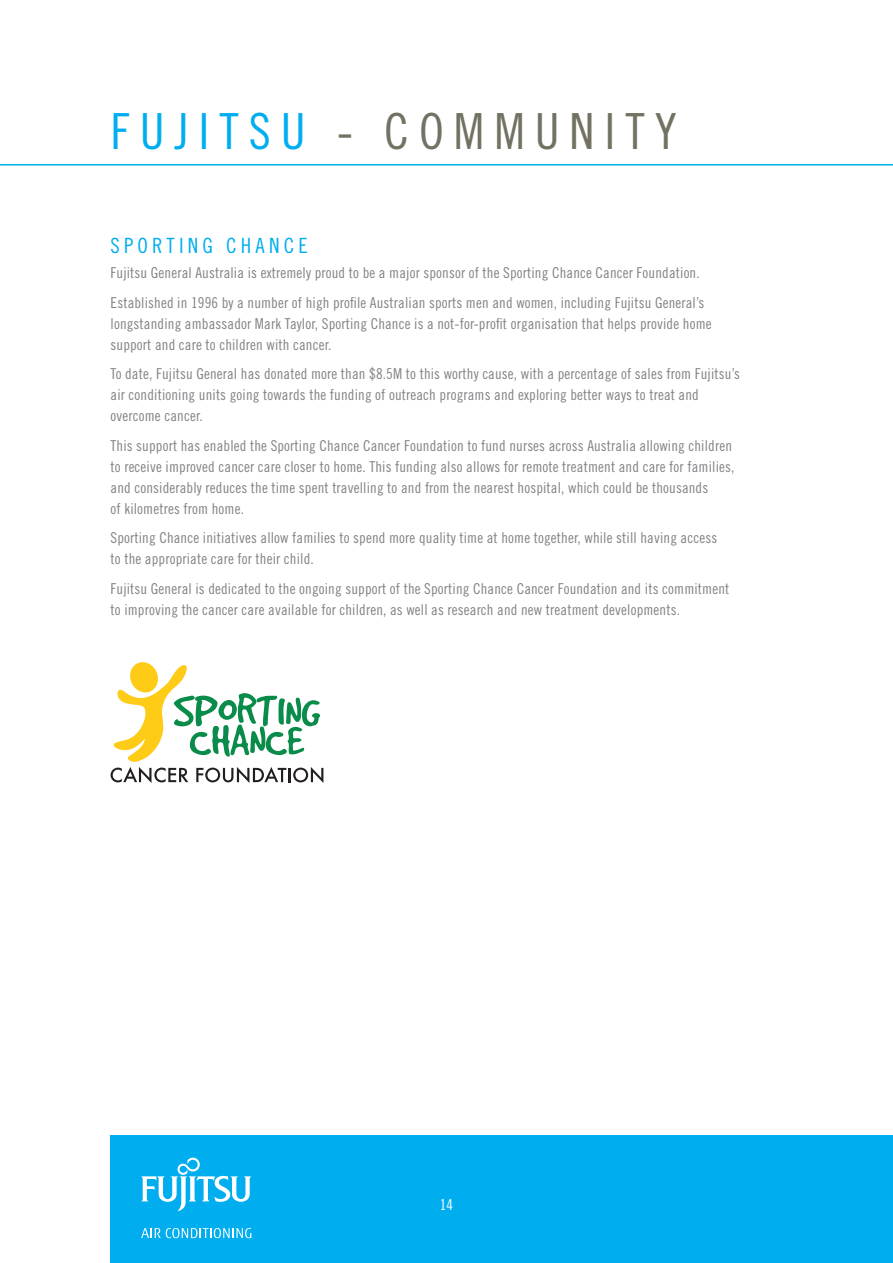
<style>
.page{position:relative;width:893px;height:1263px;background:#fff}
.page>*{position:absolute;margin:0;border:0;box-sizing:border-box;transform-origin:0 0}
.t1{font:49.8px "Trade Gothic LT Std Cn 18";letter-spacing:.2em;color:#727162}
.t2{font:21px "Trade Gothic LT Std Cn 18";letter-spacing:.2em;color:#00aeef}
.t3{font:15px/21px "Trade Gothic LT Std Cn 18";letter-spacing:.01em;color:#808285}
.t4{font:15px "Trade Gothic LT Std Cn 18";color:#fff}
.s1{color:#00aeef}
</style>
<div class="page">
<div style="left:111px;top:1135px;width:782px;height:128px;background:#00aeef"></div>
<svg style="left:141px;top:1157px;width:110px;height:54px"></svg>
<svg style="left:141px;top:1228px;width:110px;height:10px"></svg>
<hr style="left:0;top:164px;width:893px;height:2px;background:#00aeef">
<svg style="left:111px;top:662px;width:212px;height:121px"></svg>
<h1 class="t1" style="left:111px;top:101px;width:568px"><span class="s1">FUJITSU</span> - COMMUNITY</h1>
<h2 class="t2" style="left:111px;top:233px;width:199px">SPORTING CHANCE</h2>
<p class="t3" style="left:111px;top:258px;width:595px;line-height:29.5px">Fujitsu General Australia is extremely proud to be a major sponsor of the Sporting Chance Cancer Foundation.<br>Established in 1996 by a number of high profile Australian sports men and women, including Fujitsu General’s</p>
<p class="t3" style="left:111px;top:313px;width:603px">longstanding ambassador Mark Taylor, Sporting Chance is a not-for-profit organisation that helps provide home support and care to children with cancer.</p>
<p class="t3" style="left:111px;top:363px;width:631px">To date, Fujitsu General has donated more than $8.5M to this worthy cause, with a percentage of sales from Fujitsu’s air conditioning units going towards the funding of outreach programs and exploring better ways to treat and overcome cancer.</p>
<p class="t3" style="left:111px;top:435px;width:625px">This support has enabled the Sporting Chance Cancer Foundation to fund nurses across Australia allowing children to receive improved cancer care closer to home. This funding also allows for remote treatment and care for families, and considerably reduces the time spent travelling to and from the nearest hospital, which could be thousands<br>of kilometres from home.</p>
<p class="t3" style="left:111px;top:527px;width:608px">Sporting Chance initiatives allow families to spend more quality time at home together, while still having access to the appropriate care for their child.</p>
<p class="t3" style="left:111px;top:578px;width:620px">Fujitsu General is dedicated to the ongoing support of the Sporting Chance Cancer Foundation and its commitment to improving the cancer care available for children, as well as research and new treatment developments.</p>
<p class="t4" style="left:440px;top:1196px;width:15px">14</p>
</div>
